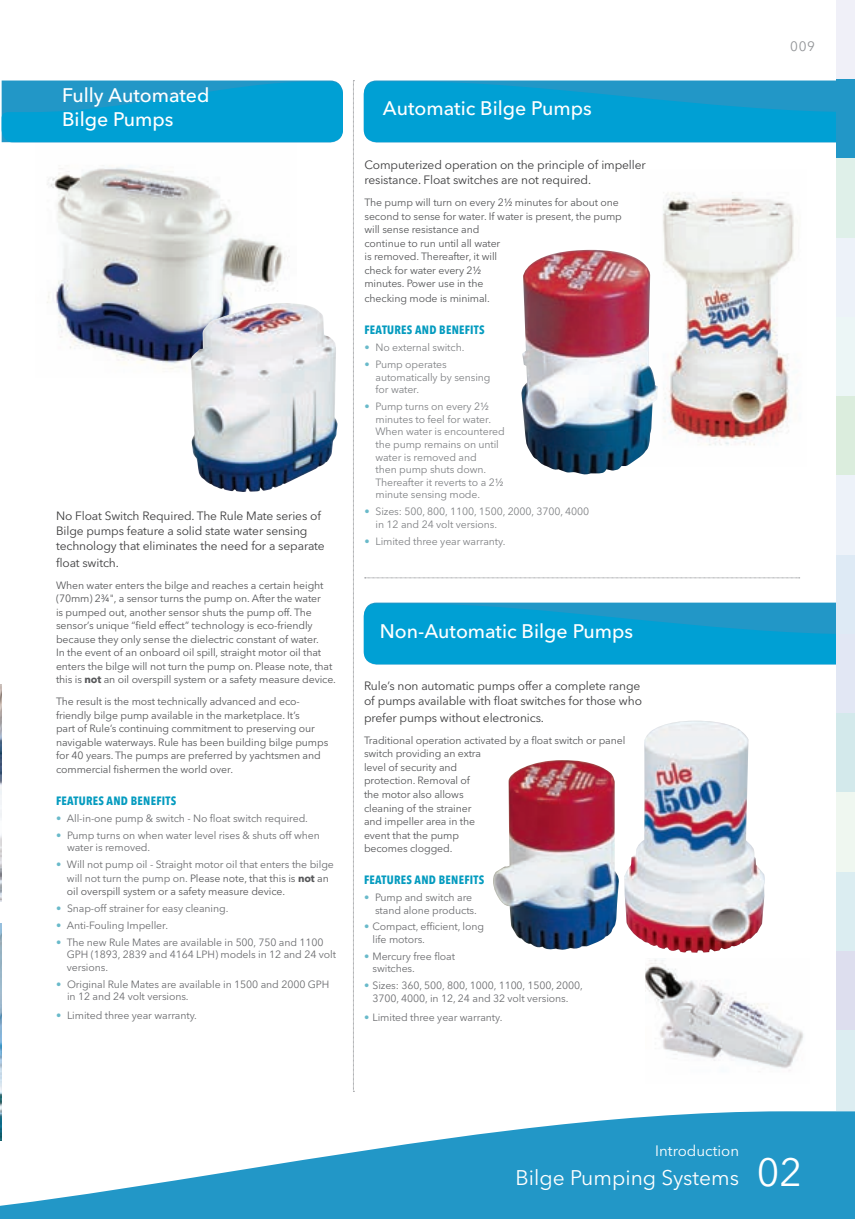
<style>
.page{position:relative;width:855px;height:1219px;background:#fff}
.page>*{position:absolute;margin:0;border:0;box-sizing:border-box;transform-origin:0 0}
.t1{font:21px "Avenir Next LT Pro";color:#fff}
.t2{font:500 19.5px/24px "Avenir Next LT Pro";color:#fff}
.t3{font:15px "Avenir Next LT Pro";color:#fff}
.t4{font:13.5px "Avenir Next LT Pro";color:#939598}
.t5{font:12px/15px "Avenir Next LT Pro";letter-spacing:-.01em;color:#3e3e3f}
.t6{font:700 condensed 12px "Avenir Next LT Pro";letter-spacing:.02em;color:#049bbf}
.t7{font:10.5px/13.5px "Avenir Next LT Pro";letter-spacing:-.01em;color:#57585a}
.t8{font:10.5px/12.6px "Avenir Next LT Pro";letter-spacing:-.01em;color:#6c6d70}
.t9{font:10.5px/12.6px "Avenir Next LT Pro";letter-spacing:-.01em;color:#808285}
.s1{font-weight:700}
.s2{color:#69baca}
.s3{color:#57585a}
.s4{font-weight:700;color:#57585a}
.s5{font-size:39px}
</style>
<div class="page">
<svg style="left:0;top:1111px;width:854px;height:107px;fill:#2297c7"></svg>
<img style="left:47px;top:165px;width:243px;height:205px">
<img style="left:657px;top:192px;width:137px;height:253px">
<svg style="left:2px;top:80px;width:341px;height:63px;background:#0e9fd1"></svg>
<svg style="left:363px;top:80px;width:472px;height:63px;background:#0c9fd1"></svg>
<svg style="left:363px;top:602px;width:472px;height:62px;background:#0b9fd1"></svg>
<img style="left:0;top:684px;width:2px;height:217px">
<img style="left:0;top:923px;width:2px;height:217px">
<div style="left:835px;top:1031px;width:19px;height:80px;background:#dcedf1"></div>
<img style="left:190px;top:303px;width:147px;height:189px">
<img style="left:521px;top:250px;width:136px;height:225px">
<img style="left:493px;top:760px;width:126px;height:189px">
<img style="left:645px;top:959px;width:159px;height:112px">
<img style="left:624px;top:720px;width:141px;height:232px">
<svg style="left:353px;top:80px;width:1px;height:1011px"></svg>
<svg style="left:364px;top:577px;width:435px;height:1px"></svg>
<div style="left:835px;top:0;width:19px;height:79px;background:#f0f0f8"></div>
<div style="left:835px;top:79px;width:19px;height:80px;background:#2297c7"></div>
<div style="left:835px;top:316px;width:19px;height:80px;background:#ecf6f6"></div>
<div style="left:835px;top:237px;width:19px;height:80px;background:#edf2f9"></div>
<div style="left:835px;top:396px;width:19px;height:80px;background:#dbeddd"></div>
<div style="left:835px;top:475px;width:19px;height:80px;background:#edf2f9"></div>
<div style="left:835px;top:554px;width:19px;height:80px;background:#deeaf5"></div>
<div style="left:835px;top:633px;width:19px;height:80px;background:#e2e7f4"></div>
<div style="left:835px;top:713px;width:19px;height:80px;background:#d3e9eb"></div>
<div style="left:835px;top:792px;width:19px;height:80px;background:#eff7f0"></div>
<div style="left:835px;top:871px;width:19px;height:80px;background:#dbedf1"></div>
<div style="left:835px;top:950px;width:19px;height:80px;background:#dddeee"></div>
<div style="left:835px;top:1030px;width:19px;height:80px;background:#dcedf1"></div>
<div style="left:835px;top:158px;width:19px;height:80px;background:#dff0e9"></div>
<h2 class="t2" style="left:62px;top:83px;width:149px">Fully Automated<br>Bilge Pumps</h2>
<p class="t5" style="left:56px;top:508px;width:270px">no Float Switch Required. The Rule Mate series of<br>Bilge pumps feature a solid state water sensing technology that eliminates the need for a separate</p>
<p class="t5" style="left:56px;top:555px;width:64px">float switch.</p>
<p class="t7" style="left:56px;top:578px;width:281px">When water enters the bilge and reaches a certain height (70mm) 2¾", a sensor turns the pump on. After the water<br>is pumped out, another sensor shuts the pump off. The sensor’s unique “field effect” technology is eco-friendly because they only sense the dielectric constant of water.<br>In the event of an onboard oil spill, straight motor oil that enters the bilge will not turn the pump on. Please note, that this is <span class="s1">not</span> an oil overspill system or a safety measure device.</p>
<p class="t7" style="left:56px;top:694px;width:274px">The result is the most technically advanced and eco&shy;friendly bilge pump available in the marketplace. It’s<br>part of Rule’s continuing commitment to preserving our navigable waterways. Rule has been building bilge pumps for 40 years. The pumps are preferred by yachtsmen and commercial fishermen the world over.</p>
<p class="t6" style="left:56px;top:793px;width:122px">FEATURES AND BENEFITS</p>
<p class="t8" style="left:56px;top:811px;width:253px"><span class="s2">•</span> All-in-one pump &amp; switch - no float switch required.</p>
<p class="t8" style="left:67px;top:828px;width:254px;text-indent:-11px"><span class="s2">•</span> Pump turns on when water level rises &amp; shuts off when water is removed.</p>
<p class="t8" style="left:67px;top:857px;width:268px;line-height:13.5px;text-indent:-11px"><span class="s2">•</span> Will not pump oil - Straight motor oil that enters the bilge will not turn the pump on. <span class="s3">Please note, that this is</span> <span class="s4">not</span> <span class="s3">an oil overspill system or a safety measure device.</span></p>
<p class="t8" style="left:56px;top:901px;width:174px"><span class="s2">•</span> Snap-off strainer for easy cleaning.</p>
<p class="t8" style="left:56px;top:918px;width:113px"><span class="s2">•</span> Anti-Fouling Impeller.</p>
<p class="t8" style="left:67px;top:935px;width:270px;text-indent:-11px"><span class="s2">•</span> The new Rule Mates are available in 500, 750 and 1100 gPH (1893, 2839 and 4164 LPH) models in 12 and 24 volt versions.</p>
<p class="t8" style="left:67px;top:977px;width:264px;text-indent:-11px"><span class="s2">•</span> Original Rule Mates are available in 1500 and 2000 gPH in 12 and 24 volt versions.</p>
<p class="t8" style="left:56px;top:1008px;width:142px"><span class="s2">•</span> Limited three year warranty.</p>
<h2 class="t2" style="left:383px;top:96px;width:210px">Automatic Bilge Pumps</h2>
<p class="t5" style="left:364px;top:157px;width:283px">Computerized operation on the principle of impeller resistance. Float switches are not required.</p>
<p class="t7" style="left:364px;top:196px;width:259px">The pump will turn on every 2½ minutes for about one second to sense for water. If water is present, the pump will sense resistance and<br>continue to run until all water<br>is removed. Thereafter, it will<br>check for water every 2½<br>minutes. Power use in the</p>
<p class="t7" style="left:364px;top:292px;width:127px">checking mode is minimal.</p>
<p class="t6" style="left:364px;top:323px;width:122px">FEATURES AND BENEFITS</p>
<p class="t9" style="left:364px;top:341px;width:101px"><span class="s2">•</span> no external switch.</p>
<p class="t9" style="left:375px;top:358px;width:116px;text-indent:-11px"><span class="s2">•</span> Pump operates automatically by sensing for water.</p>
<p class="t9" style="left:375px;top:400px;width:131px;text-indent:-11px"><span class="s2">•</span> Pump turns on every 2½ minutes to feel for water.<br>When water is encountered the pump remains on until water is removed and<br>then pump shuts down.<br>Thereafter it reverts to a 2½ minute sensing mode.</p>
<p class="t9" style="left:375px;top:505px;width:215px;text-indent:-11px"><span class="s2">•</span> Sizes: 500, 800, 1100, 1500, 2000, 3700, 4000 in 12 and 24 volt versions.</p>
<p class="t9" style="left:364px;top:534px;width:142px"><span class="s2">•</span> Limited three year warranty.</p>
<h2 class="t2" style="left:379px;top:618px;width:255px">Non-Automatic Bilge Pumps</h2>
<p class="t5" style="left:364px;top:678px;width:279px">Rule’s non automatic pumps offer a complete range of pumps available with float switches for those who</p>
<p class="t5" style="left:364px;top:710px;width:181px">prefer pumps without electronics.</p>
<p class="t7" style="left:364px;top:733px;width:263px">Traditional operation activated by a float switch or panel switch providing an extra<br>level of security and<br>protection. Removal of<br>the motor also allows<br>cleaning of the strainer<br>and impeller area in the<br>event that the pump<br>becomes clogged.</p>
<p class="t6" style="left:364px;top:872px;width:122px">FEATURES AND BENEFITS</p>
<p class="t8" style="left:375px;top:890px;width:103px;text-indent:-11px"><span class="s2">•</span> Pump and switch are stand alone products.</p>
<p class="t8" style="left:372px;top:920px;width:113px;text-indent:-9px"><span class="s2">•</span> Compact, efficient, long life motors.</p>
<p class="t8" style="left:372px;top:949px;width:84px;text-indent:-9px"><span class="s2">•</span> Mercury free float switches.</p>
<p class="t8" style="left:364px;top:979px;width:220px;text-align:center"><span class="s2">•</span> Sizes: 360, 500, 800, 1000, 1100, 1500, 2000,<br>3700, 4000, in 12, 24 and 32 volt versions.</p>
<p class="t8" style="left:364px;top:1010px;width:140px"><span class="s2">•</span> Limited three year warranty.</p>
<p class="t4" style="left:789px;top:38px;width:26px">009</p>
<h3 class="t3" style="left:655px;top:1142px;width:85px">Introduction</h3>
<h1 class="t1" style="left:515px;top:1164px;width:288px">Bilge Pumping Systems <span class="s5">02</span></h1>
</div>
